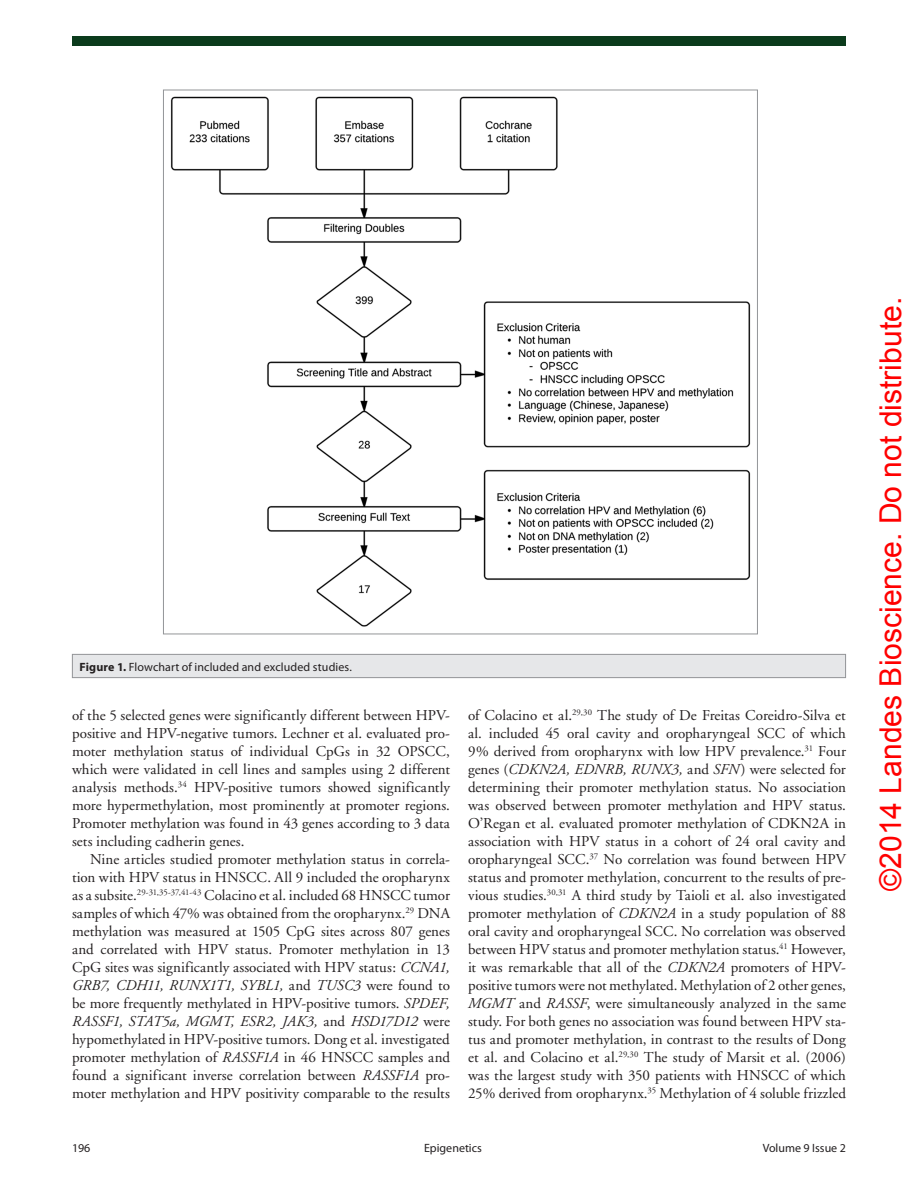
<style>
.page{position:relative;width:918px;height:1188px;background:#fff}
.page>*{position:absolute;margin:0;border:0;box-sizing:border-box;transform-origin:0 0}
.t1{font:30.15px "Arial";color:#f00}
.t2{font:15px/18px "Adobe Garamond";letter-spacing:.005em;color:#231f20;text-align:justify}
.t3{font:12px "Myriad Pro";letter-spacing:.005em;color:#231f20}
.s1{font-weight:700}
.s2{font-style:italic}
</style>
<div class="page">
<div style="left:72px;top:36px;width:774px;height:10px;background:#0b3b1c"></div>
<img style="left:170px;top:96px;width:581px;height:531px">
<div style="left:72px;top:654px;width:774px;height:24px;background:#e6e7e9"></div>
<div style="left:72px;top:654px;width:774px;height:24px;border:1px solid #939598"></div>
<p class="t3" style="left:80px;top:659px;width:274px"><span class="s1">Figure 1.</span> Flowchart of included and excluded studies.</p>
<p class="t2" style="left:72px;top:707px;width:380px">of the 5 selected genes were significantly different between HPV&shy;positive and HPV-negative tumors. Lechner et al. evaluated pro&shy;moter methylation status of individual CpGs in 32 OPSCC, which were validated in cell lines and samples using 2 different analysis methods.<sup>34</sup> HPV-positive tumors showed significantly more hypermethylation, most prominently at promoter regions.<br>Promoter methylation was found in 43 genes according to 3 data sets including cadherin genes.</p>
<p class="t2" style="left:72px;top:851px;width:380px;text-indent:18px">Nine articles studied promoter methylation status in correla&shy;tion with HPV status in HNSCC. All 9 included the oropharynx as a subsite.<sup>29-31,35-37,41-43</sup> Colacino et al. included 68 HNSCC tumor samples of which 47% was obtained from the oropharynx.<sup>29</sup> DNA methylation was measured at 1505 CpG sites across 807 genes and correlated with HPV status. Promoter methylation in 13<br>CpG sites was significantly associated with HPV status: <span class="s2">CCNA1, GRB7, CDH11, RUNX1T1, SYBL1,</span> and <span class="s2">TUSC3</span> were found to be more frequently methylated in HPV-positive tumors. <span class="s2">SPDEF, RASSF1, STAT5a, MGMT, ESR2, JAK3,</span> and <span class="s2">HSD17D12</span> were hypomethylated in HPV-positive tumors. Dong et al. investigated promoter methylation of <span class="s2">RASSF1A</span> in 46 HNSCC samples and found a significant inverse correlation between <span class="s2">RASSF1A</span> pro&shy;moter methylation and HPV positivity comparable to the results</p>
<p class="t2" style="left:468px;top:707px;width:380px">of Colacino et al.<sup>29,30</sup> The study of De Freitas Coreidro-Silva et al. included 45 oral cavity and oropharyngeal SCC of which 9% derived from oropharynx with low HPV prevalence.<sup>31</sup> Four genes (<span class="s2">CDKN2A, EDNRB, RUNX3,</span> and <span class="s2">SFN</span>) were selected for determining their promoter methylation status. No association was observed between promoter methylation and HPV status.<br>O’Regan et al. evaluated promoter methylation of CDKN2A in association with HPV status in a cohort of 24 oral cavity and oropharyngeal SCC.<sup>37</sup> No correlation was found between HPV status and promoter methylation, concurrent to the results of pre&shy;vious studies.<sup>30,31</sup> A third study by Taioli et al. also investigated promoter methylation of <span class="s2">CDKN2A</span> in a study population of 88 oral cavity and oropharyngeal SCC. No correlation was observed between HPV status and promoter methylation status.<sup>41</sup> However, it was remarkable that all of the <span class="s2">CDKN2A</span> promoters of HPV&shy;positive tumors were not methylated. Methylation of 2 other genes, <span class="s2">MGMT</span> and <span class="s2">RASSF</span>, were simultaneously analyzed in the same study. For both genes no association was found between HPV sta&shy;tus and promoter methylation, in contrast to the results of Dong et al. and Colacino et al.<sup>29,30</sup> The study of Marsit et al. (2006) was the largest study with 350 patients with HNSCC of which 25% derived from oropharynx.<sup>35</sup> Methylation of 4 soluble frizzled</p>
<p class="t3" style="left:72px;top:1141px;width:20px">196</p>
<p class="t3" style="left:424px;top:1141px;width:59px">Epigenetics</p>
<p class="t3" style="left:763px;top:1141px;width:85px">Volume 9 Issue 2</p>
<h1 class="t1" style="left:871px;top:891px;width:595px;rotate:-90deg">©2014 Landes Bioscience. Do not distribute.</h1>
</div>
